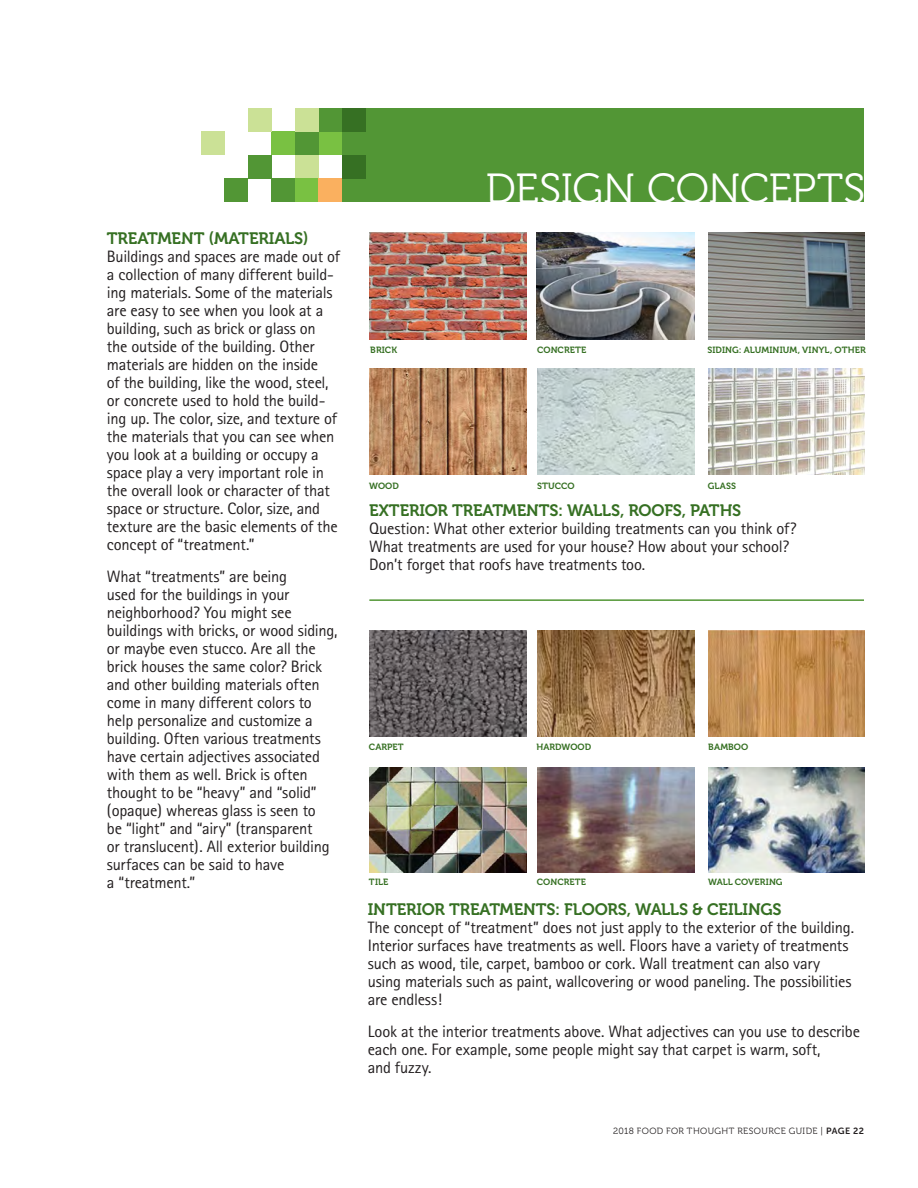
<style>
.page{position:relative;width:918px;height:1188px;background:#fff}
.page>*{position:absolute;margin:0;border:0;box-sizing:border-box;transform-origin:0 0}
.Main_Headline{font:42px "Museo 300";letter-spacing:-.01em;color:#fff}
.t1{font:16.5px/18px "Rotis Sans Serif";letter-spacing:-.015em;color:#231f20}
.t2{font:9px "Museo 700";letter-spacing:.005em;color:#367023}
.t3{font:9px "Museo 300";letter-spacing:.04em;color:#231f20}
.s1{font-family:"Museo 700";color:#367023}
.s2{font-family:"Museo Sans 700"}
</style>
<div class="page">
<div style="left:319px;top:132px;width:23px;height:23px;background:#79c142"></div>
<div style="left:342px;top:108px;width:522px;height:94px;background:#529635"></div>
<div style="left:342px;top:108px;width:24px;height:23px;background:#367023"></div>
<div style="left:295px;top:155px;width:24px;height:23px;background:#cbe196"></div>
<div style="left:272px;top:178px;width:23px;height:24px;background:#529635"></div>
<div style="left:319px;top:108px;width:23px;height:24px;background:#529635"></div>
<div style="left:295px;top:132px;width:24px;height:23px;background:#529635"></div>
<div style="left:295px;top:178px;width:24px;height:24px;background:#79c142"></div>
<div style="left:295px;top:108px;width:24px;height:24px;background:#cbe196"></div>
<div style="left:272px;top:132px;width:23px;height:23px;background:#79c142"></div>
<div style="left:248px;top:155px;width:24px;height:23px;background:#529635"></div>
<div style="left:342px;top:155px;width:24px;height:24px;background:#367023"></div>
<div style="left:225px;top:179px;width:23px;height:23px;background:#529635"></div>
<div style="left:248px;top:108px;width:24px;height:24px;background:#cbe196"></div>
<div style="left:201px;top:131px;width:24px;height:24px;background:#cbe196"></div>
<div style="left:319px;top:179px;width:23px;height:23px;background:#fab05f"></div>
<img style="left:369px;top:233px;width:157px;height:106px">
<img style="left:537px;top:233px;width:158px;height:106px">
<img style="left:708px;top:233px;width:156px;height:106px">
<img style="left:369px;top:368px;width:157px;height:107px">
<img style="left:537px;top:368px;width:158px;height:107px">
<img style="left:708px;top:368px;width:156px;height:107px">
<img style="left:369px;top:631px;width:157px;height:106px">
<img style="left:369px;top:767px;width:157px;height:106px">
<img style="left:537px;top:631px;width:157px;height:106px">
<img style="left:708px;top:631px;width:156px;height:106px">
<img style="left:537px;top:767px;width:157px;height:106px">
<img style="left:708px;top:767px;width:156px;height:106px">
<hr style="left:369px;top:599px;width:495px;height:2px;background:#529635">
<p class="t1" style="left:107px;top:229px;width:235px"><span class="s1">TREATMENT (MATERIALS)<br></span>Buildings and spaces are made out of a collection of many different build&shy;ing materials. Some of the materials are easy to see when you look at a building, such as brick or glass on the outside of the building. Other materials are hidden on the inside<br>of the building, like the wood, steel, or concrete used to hold the build&shy;ing up. The color, size, and texture of the materials that you can see when you look at a building or occupy a space play a very important role in the overall look or character of that space or structure. Color, size, and texture are the basic elements of the concept of “treatment.”</p>
<p class="t1" style="left:107px;top:567px;width:232px">What “treatments” are being<br>used for the buildings in your neighborhood? You might see buildings with bricks, or wood siding, or maybe even stucco. Are all the brick houses the same color? Brick and other building materials often come in many different colors to help personalize and customize a building. Often various treatments have certain adjectives associated with them as well. Brick is often thought to be “heavy” and “solid” (opaque) whereas glass is seen to<br>be “light” and “airy” (transparent<br>or translucent). All exterior building surfaces can be said to have<br>a “treatment.”</p>
<p class="t2" style="left:370px;top:345px;width:28px">BRICK</p>
<p class="t2" style="left:369px;top:480px;width:31px">WOOD</p>
<p class="Main_Headline" style="left:486px;top:166px;width:381px">DESIGN CONCEPTS</p>
<p class="t2" style="left:537px;top:345px;width:51px">CONCRETE</p>
<p class="t2" style="left:537px;top:480px;width:39px">STUCCO</p>
<p class="t2" style="left:707px;top:345px;width:160px">SIDING: ALUMINIUM, VINYL, OTHER</p>
<p class="t2" style="left:708px;top:480px;width:30px">GLASS</p>
<p class="t1" style="left:369px;top:501px;width:429px"><span class="s1">EXTERIOR TREATMENTS: WALLS, ROOFS, PATHS </span>Question: What other exterior building treatments can you think of?<br>What treatments are used for your house? How about your school?<br>Don’t forget that roofs have treatments too.</p>
<p class="t2" style="left:369px;top:742px;width:37px">CARPET</p>
<p class="t2" style="left:369px;top:877px;width:21px">TILE</p>
<p class="t2" style="left:537px;top:742px;width:56px">HARDWOOD</p>
<p class="t2" style="left:537px;top:877px;width:51px">CONCRETE</p>
<p class="t2" style="left:708px;top:742px;width:42px">BAMBOO</p>
<p class="t2" style="left:708px;top:877px;width:76px">WALL COVERING</p>
<p class="t1" style="left:368px;top:901px;width:488px"><span class="s1">INTERIOR TREATMENTS: FLOORS, WALLS &amp; CEILINGS<br></span>The concept of “treatment” does not just apply to the exterior of the building.<br>Interior surfaces have treatments as well. Floors have a variety of treatments such as wood, tile, carpet, bamboo or cork. Wall treatment can also vary using materials such as paint, wallcovering or wood paneling. The possibilities are endless!</p>
<p class="t1" style="left:368px;top:1022px;width:494px">Look at the interior treatments above. What adjectives can you use to describe each one. For example, some people might say that carpet is warm, soft,<br>and fuzzy.</p>
<p class="t3" style="left:613px;top:1126px;width:252px">2018 FOOD FOR THOUGHT RESOURCE GUIDE | <span class="s2">PAGE 22</span></p>
</div>
